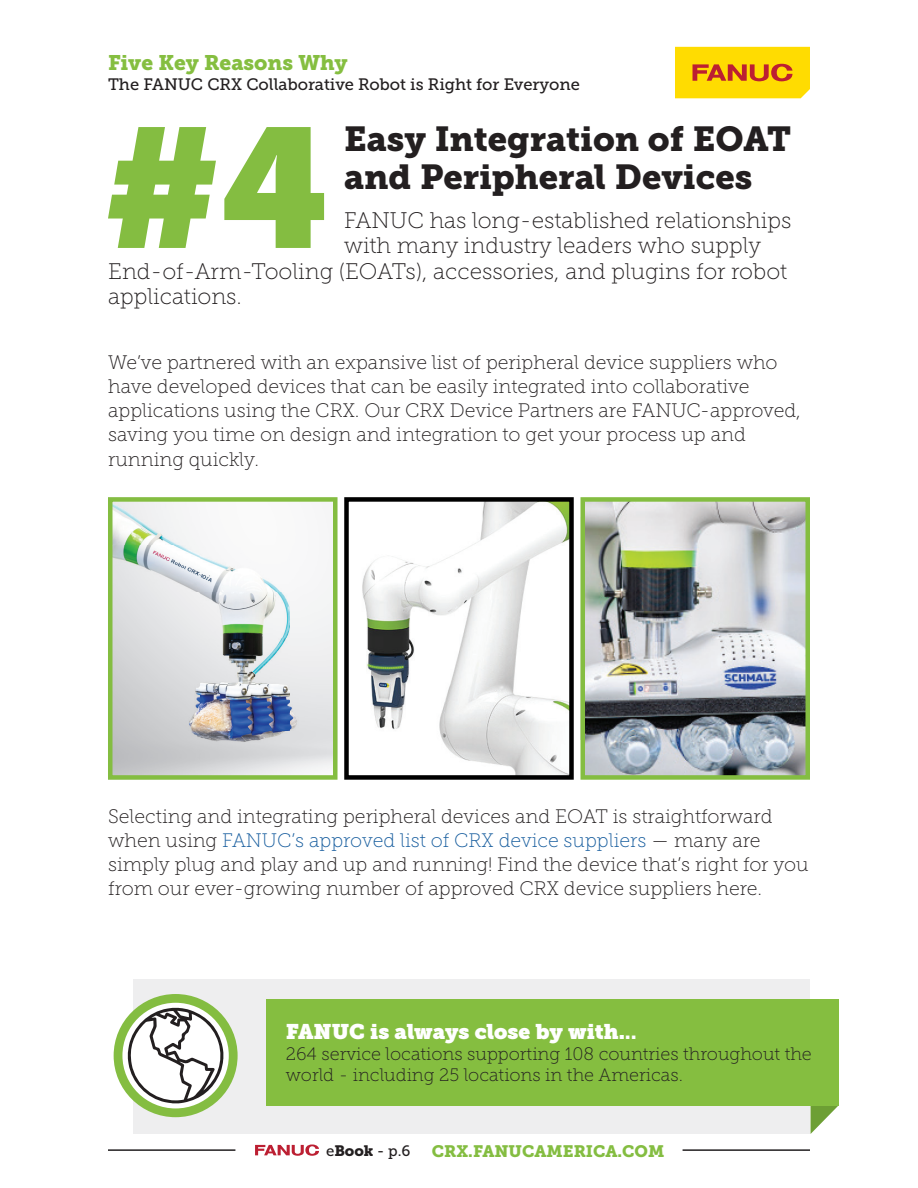
<style>
.page{position:relative;width:918px;height:1188px;background:#fff}
.page>*{position:absolute;margin:0;border:0;box-sizing:border-box;transform-origin:0 0}
.t1{font:168.15px "Museo Slab";color:#84bd41}
.t2{font:34.5px/37.8px "Museo Slab 900";color:#231f20}
.t3{font:22.5px "Museo Slab 100";color:#231f20}
.t4{font:21px "Museo Slab";color:#fff}
.t5{font:21px "Museo Slab 900";color:#85be40}
.t6{font:19.5px/24.5px "Museo Slab 100";color:#231f20}
.t7{font:18px/21px "Museo Slab 100";color:#231f20}
.t8{font:16.5px "Museo Slab 500";color:#231f20}
.t9{font:16.5px "Museo Slab 900";color:#84bd41}
.t10{font:15px "Museo Slab 500";color:#231f20}
.s1{color:#175d9e}
.s2{font-family:"Museo Slab 900"}
</style>
<div class="page">
<svg style="left:255px;top:1145px;width:64px;height:11px"></svg>
<hr style="left:108px;top:1149px;width:127px;height:2px;background:#231f20">
<hr style="left:683px;top:1149px;width:127px;height:2px;background:#231f20">
<div style="left:134px;top:979px;width:676px;height:155px;background:#eeeeef"></div>
<svg style="left:675px;top:47px;width:135px;height:51px;background:#f6c308"></svg>
<img style="left:113px;top:502px;width:220px;height:273px">
<div style="left:108px;top:497px;width:230px;height:283px;border:4px solid #84bd41"></div>
<img style="left:585px;top:502px;width:220px;height:273px">
<div style="left:580px;top:497px;width:230px;height:283px;border:4px solid #84bd41"></div>
<img style="left:362px;top:502px;width:207px;height:273px">
<div style="left:344px;top:497px;width:230px;height:283px;border:4px solid #000"></div>
<svg style="left:811px;top:1105px;width:28px;height:29px"></svg>
<div style="left:266px;top:999px;width:573px;height:106px;background:#85be40"></div>
<div style="left:114px;top:994px;width:124px;height:123px;background:#84bd41;border-radius:50%"></div>
<div style="left:122px;top:1003px;width:107px;height:105px;background:#fff;border-radius:50%"></div>
<svg style="left:128px;top:1008px;width:96px;height:95px"></svg>
<p class="t5" style="left:108px;top:50px;width:241px">Five Key Reasons Why</p>
<p class="t8" style="left:108px;top:75px;width:474px">The FANUC CRX Collaborative Robot is Right for Everyone</p>
<h2 class="t2" style="left:344px;top:120px;width:449px">Easy Integration of EOAT and Peripheral Devices</h2>
<p class="t3" style="left:344px;top:208px;width:449px">FANUC has long-established relationships</p>
<p class="t3" style="left:344px;top:233px;width:419px">with many industry leaders who supply</p>
<p class="t3" style="left:108px;top:259px;width:681px">End-of-Arm-Tooling (EOATs), accessories, and plugins for robot</p>
<p class="t3" style="left:108px;top:284px;width:135px">applications.</p>
<h1 class="t1" style="left:102px;top:89px;width:229px">#4</h1>
<p class="t6" style="left:108px;top:350px;width:694px">We’ve partnered with an expansive list of peripheral device suppliers who have developed devices that can be easily integrated into collaborative applications using the CRX. Our CRX Device Partners are FANUC-approved, saving you time on design and integration to get your process up and running quickly.</p>
<p class="t6" style="left:108px;top:804px;width:702px;line-height:24px">Selecting and integrating peripheral devices and EOAT is straightforward when using <span class="s1">FANUC’s approved list of CRX device suppliers</span> — many are simply plug and play and up and running! Find the device that’s right for you from our ever-growing number of approved CRX device suppliers here.</p>
<p class="t4" style="left:286px;top:1019px;width:352px">FANUC is always close by with.<span class="s2">..</span></p>
<p class="t7" style="left:286px;top:1044px;width:527px">264 service locations supporting 108 countries throughout the world - including 25 locations in the Americas.</p>
<p class="t10" style="left:326px;top:1142px;width:86px">e<span class="s2">Book</span> - p.6</p>
<p class="t9" style="left:432px;top:1142px;width:234px">CRX.FANUCAMERICA.COM</p>
</div>
